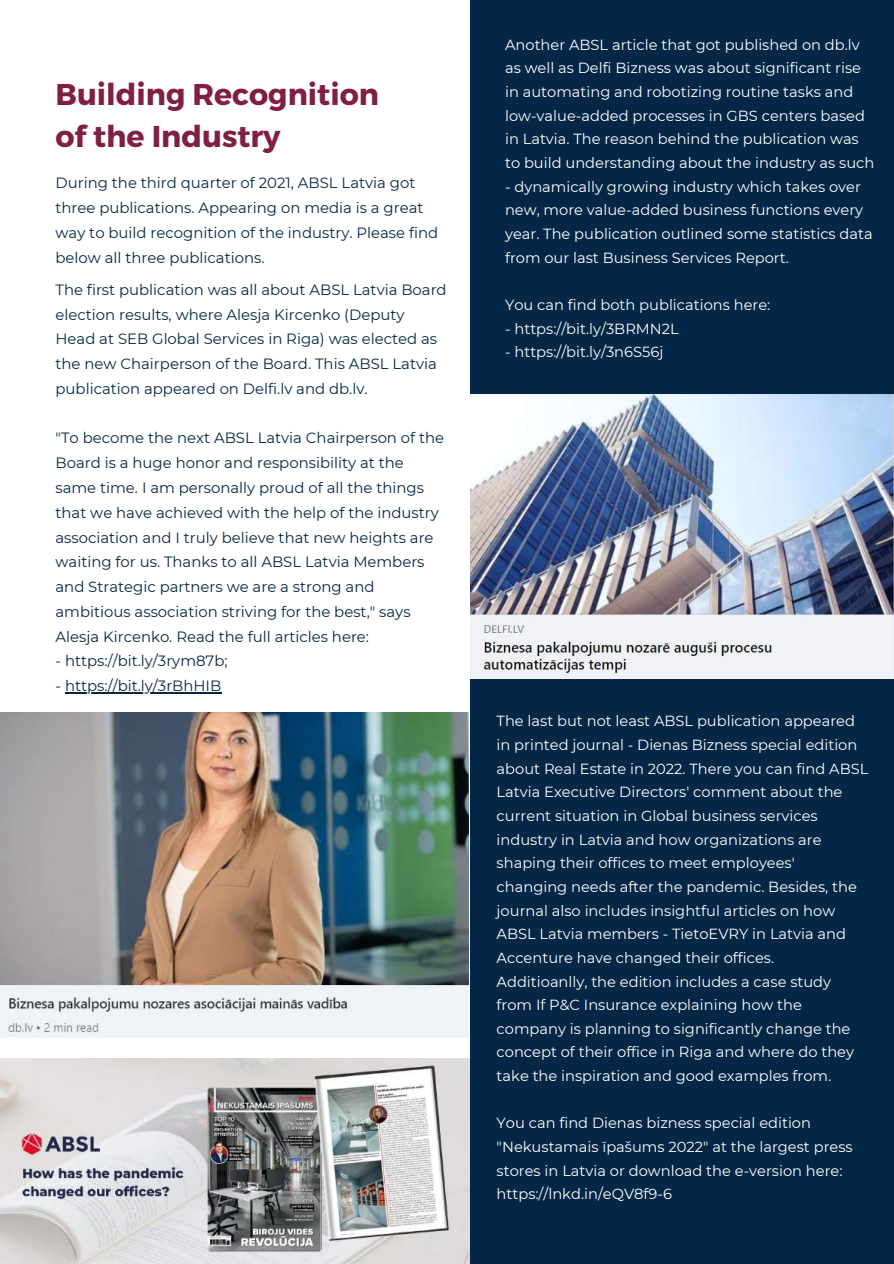
<style>
.page{position:relative;width:894px;height:1264px;background:#fff}
.page>*{position:absolute;margin:0;border:0;box-sizing:border-box;transform-origin:0 0}
.t1{font:700 30px/41.7px "Montserrat";color:#801f43}
.t2{font:14.85px/24.8px "Montserrat";color:#052747}
.t3{font:14.7px/23.7px "Montserrat";color:#fff}
</style>
<div class="page">
<div style="left:471px;top:0;width:422px;height:1263px;background:#052747"></div>
<img style="left:0;top:713px;width:468px;height:324px">
<img style="left:471px;top:394px;width:422px;height:284px">
<img style="left:0;top:1058px;width:469px;height:205px">
<hr style="left:65px;top:692px;width:156px;height:1px;background:#052747">
<h1 class="t1" style="left:55px;top:72px;width:325px">Building Recognition of the Industry</h1>
<p class="t2" style="left:55px;top:170px;width:384px">During the third quarter of 2021, ABSL Latvia got three publications. Appearing on media is a great way to build recognition of the industry. Please find below all three publications.</p>
<p class="t2" style="left:55px;top:277px;width:392px">The first publication was all about ABSL Latvia Board election results, where Alesja Kircenko (Deputy Head at SEB Global Services in Riga) was elected as the new Chairperson of the Board. This ABSL Latvia publication appeared on Delfi.lv and db.lv.</p>
<p class="t2" style="left:55px;top:426px;width:390px">"To become the next ABSL Latvia Chairperson of the Board is a huge honor and responsibility at the same time. I am personally proud of all the things that we have achieved with the help of the industry association and I truly believe that new heights are waiting for us. Thanks to all ABSL Latvia Members and Strategic partners we are a strong and ambitious association striving for the best," says Alesja Kircenko. Read the full articles here:</p>
<p class="t2" style="left:55px;top:648px;width:173px">- https://bit.ly/3rym87b;</p>
<p class="t2" style="left:55px;top:673px;width:167px">- https://bit.ly/3rBhHIB</p>
<p class="t3" style="left:505px;top:33px;width:371px">Another ABSL article that got published on db.lv as well as Delfi Bizness was about significant rise in automating and robotizing routine tasks and low-value-added processes in GBS centers based in Latvia. The reason behind the publication was to build understanding about the industry as such</p>
<p class="t3" style="left:505px;top:174px;width:369px">- dynamically growing industry which takes over new, more value-added business functions every year. The publication outlined some statistics data from our last Business Services Report.</p>
<p class="t3" style="left:505px;top:293px;width:267px">You can find both publications here:</p>
<p class="t3" style="left:505px;top:316px;width:175px">- https://bit.ly/3BRMN2L</p>
<p class="t3" style="left:505px;top:340px;width:160px">- https://bit.ly/3n6S56j</p>
<p class="t3" style="left:496px;top:709px;width:373px">The last but not least ABSL publication appeared in printed journal - Dienas Bizness special edition about Real Estate in 2022. There you can find ABSL Latvia Executive Directors' comment about the current situation in Global business services industry in Latvia and how organizations are shaping their offices to meet employees' changing needs after the pandemic. Besides, the journal also includes insightful articles on how ABSL Latvia members - TietoEVRY in Latvia and Accenture have changed their offices.<br>Additioanlly, the edition includes a case study from If P&amp;C Insurance explaining how the company is planning to significantly change the concept of their office in Riga and where do they take the inspiration and good examples from.</p>
<p class="t3" style="left:496px;top:1111px;width:357px">You can find Dienas bizness special edition "Nekustamais īpašums 2022" at the largest press stores in Latvia or download the e-version here: https://lnkd.in/eQV8f9-6</p>
</div>
